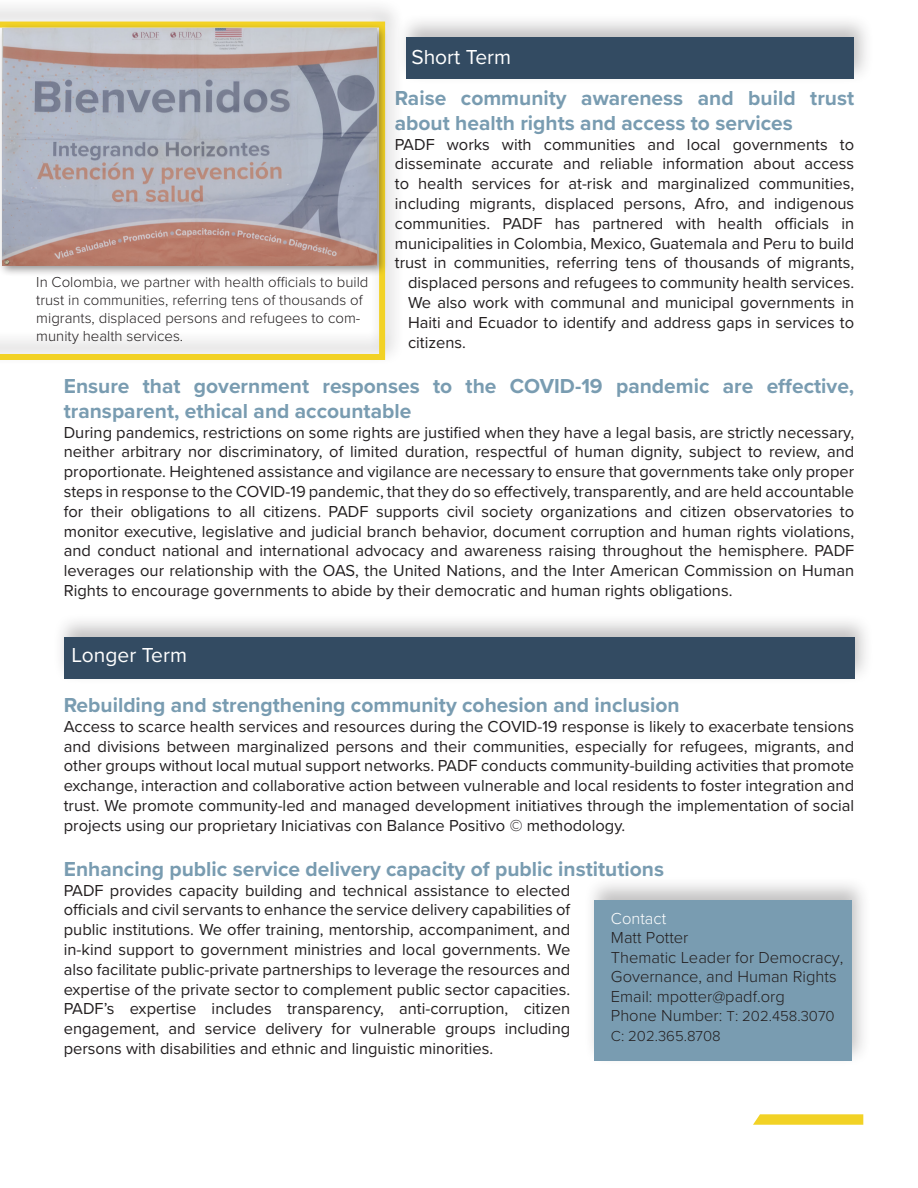
<style>
.page{position:relative;width:918px;height:1188px;background:#fff}
.page>*{position:absolute;margin:0;border:0;box-sizing:border-box;transform-origin:0 0}
.Texto_independiente{font:700 21px/25.2px "Proxima Nova";color:#799cb1}
.Texto_independiente-2{font:21px "Proxima Nova";color:#fff}
.Texto_independiente-3{font:16.5px/19.8px "Proxima Nova";color:#231f20;text-align:justify}
.Texto_independiente-4{font:300 16.5px/19.5px "Proxima Nova";color:#231f20}
.Texto_independiente-5{font:300 16.5px "Proxima Nova";color:#fff}
.Texto_independiente-6{font:300 15px/18px "Proxima Nova";color:#231f20}
.s1{font-size:16.5px}
</style>
<div class="page">
<svg style="left:753px;top:1114px;width:110px;height:11px"></svg>
<div style="left:53px;top:613px;width:821px;height:72px;background:#231f20;opacity:.28"></div>
<div style="left:64px;top:637px;width:790px;height:42px;background:#334b62"></div>
<div style="left:584px;top:876px;width:287px;height:191px;background:#231f20;opacity:.28"></div>
<div style="left:594px;top:900px;width:258px;height:160px;background:#799cb1"></div>
<div style="left:0;top:0;width:405px;height:366px;background:#f3f3f3"></div>
<svg style="left:0;top:22px;width:385px;height:338px"></svg>
<div style="left:0;top:23px;width:389px;height:254px;background:#231f20;opacity:.49"></div>
<img style="left:2px;top:28px;width:375px;height:238px">
<div style="left:396px;top:13px;width:478px;height:72px;background:#231f20;opacity:.28"></div>
<div style="left:406px;top:37px;width:448px;height:42px;background:#334b62"></div>
<p class="Texto_independiente-2" style="left:411px;top:41px;width:101px">Short Term</p>
<p class="Texto_independiente" style="left:395px;top:84px;width:461px">Raise community awareness and build trust about health rights and access to services</p>
<p class="Texto_independiente-3" style="left:395px;top:133px;width:461px">PADF works with communities and local governments to</p>
<p class="Texto_independiente-3" style="left:395px;top:153px;width:461px">disseminate accurate and reliable information about access</p>
<p class="Texto_independiente-3" style="left:395px;top:173px;width:461px">to health services for at-risk and marginalized communities,</p>
<p class="Texto_independiente-3" style="left:395px;top:193px;width:461px">including migrants, displaced persons, Afro, and indigenous</p>
<p class="Texto_independiente-3" style="left:395px;top:213px;width:461px">communities. PADF has partnered with health officials in</p>
<p class="Texto_independiente-3" style="left:395px;top:232px;width:461px">municipalities in Colombia, Mexico, Guatemala and Peru to build</p>
<p class="Texto_independiente-3" style="left:395px;top:252px;width:461px">trust in communities, referring tens of thousands of migrants,</p>
<p class="Texto_independiente-3" style="left:408px;top:272px;width:448px">displaced persons and refugees to community health services.</p>
<p class="Texto_independiente-3" style="left:408px;top:292px;width:448px">We also work with communal and municipal governments in</p>
<p class="Texto_independiente-3" style="left:408px;top:312px;width:448px">Haiti and Ecuador to identify and address gaps in services to</p>
<p class="Texto_independiente-3" style="left:408px;top:331px;width:60px">citizens.</p>
<p class="Texto_independiente" style="left:64px;top:372px;width:792px">Ensure that government responses to the COVID-19 pandemic are effective, transparent, ethical and accountable</p>
<p class="Texto_independiente-3" style="left:64px;top:421px;width:792px">During pandemics, restrictions on some rights are justified when they have a legal basis, are strictly necessary, neither arbitrary nor discriminatory, of limited duration, respectful of human dignity, subject to review, and proportionate. Heightened assistance and vigilance are necessary to ensure that governments take only proper steps in response to the COVID-19 pandemic, that they do so effectively, transparently, and are held accountable for their obligations to all citizens. PADF supports civil society organizations and citizen observatories to monitor executive, legislative and judicial branch behavior, document corruption and human rights violations, and conduct national and international advocacy and awareness raising throughout the hemisphere. PADF leverages our relationship with the OAS, the United Nations, and the Inter American Commission on Human Rights to encourage governments to abide by their democratic and human rights obligations.</p>
<p class="Texto_independiente-6" style="left:36px;top:272px;width:334px">In Colombia, we partner with health officials to build trust in communities, referring tens of thousands of migrants, displaced persons and refugees to com&shy;munity health services.</p>
<p class="Texto_independiente-2" style="left:72px;top:639px;width:117px">Longer Term</p>
<p class="Texto_independiente" style="left:64px;top:692px;width:617px">Rebuilding and strengthening community cohesion and inclusion</p>
<p class="Texto_independiente-3" style="left:64px;top:716px;width:792px">Access to scarce health services and resources during the COVID-19 response is likely to exacerbate tensions and divisions between marginalized persons and their communities, especially for refugees, migrants, and other groups without local mutual support networks. PADF conducts community-building activities that promote exchange, interaction and collaborative action between vulnerable and local residents to foster integration and trust. We promote community-led and managed development initiatives through the implementation of social projects using our proprietary Iniciativas con Balance Positivo © methodology.</p>
<p class="Texto_independiente" style="left:64px;top:856px;width:602px">Enhancing public service delivery capacity of public institutions</p>
<p class="Texto_independiente-3" style="left:64px;top:880px;width:508px">PADF provides capacity building and technical assistance to elected officials and civil servants to enhance the service delivery capabilities of public institutions. We offer training, mentorship, accompaniment, and in-kind support to government ministries and local governments. We also facilitate public-private partnerships to leverage the resources and expertise of the private sector to complement public sector capacities.<br>PADF’s expertise includes transparency, anti-corruption, citizen engagement, and service delivery for vulnerable groups including persons with disabilities and ethnic and linguistic minorities.</p>
<p class="Texto_independiente-5" style="left:611px;top:906px;width:57px">Contact</p>
<p class="Texto_independiente-4" style="left:611px;top:927px;width:79px">Matt Potter</p>
<p class="Texto_independiente-4" style="left:611px;top:947px;width:234px">Thematic Leader for Democracy,<br>Governance, and Human Rights</p>
<p class="Texto_independiente-4" style="left:611px;top:986px;width:175px">Email: mpotter@padf.org</p>
<p class="Texto_independiente-6" style="left:611px;top:1006px;width:225px;line-height:19.5px"><span class="s1">Phone Number:</span> T: 202.458.3070<br>C: 202.365.8708</p>
</div>
